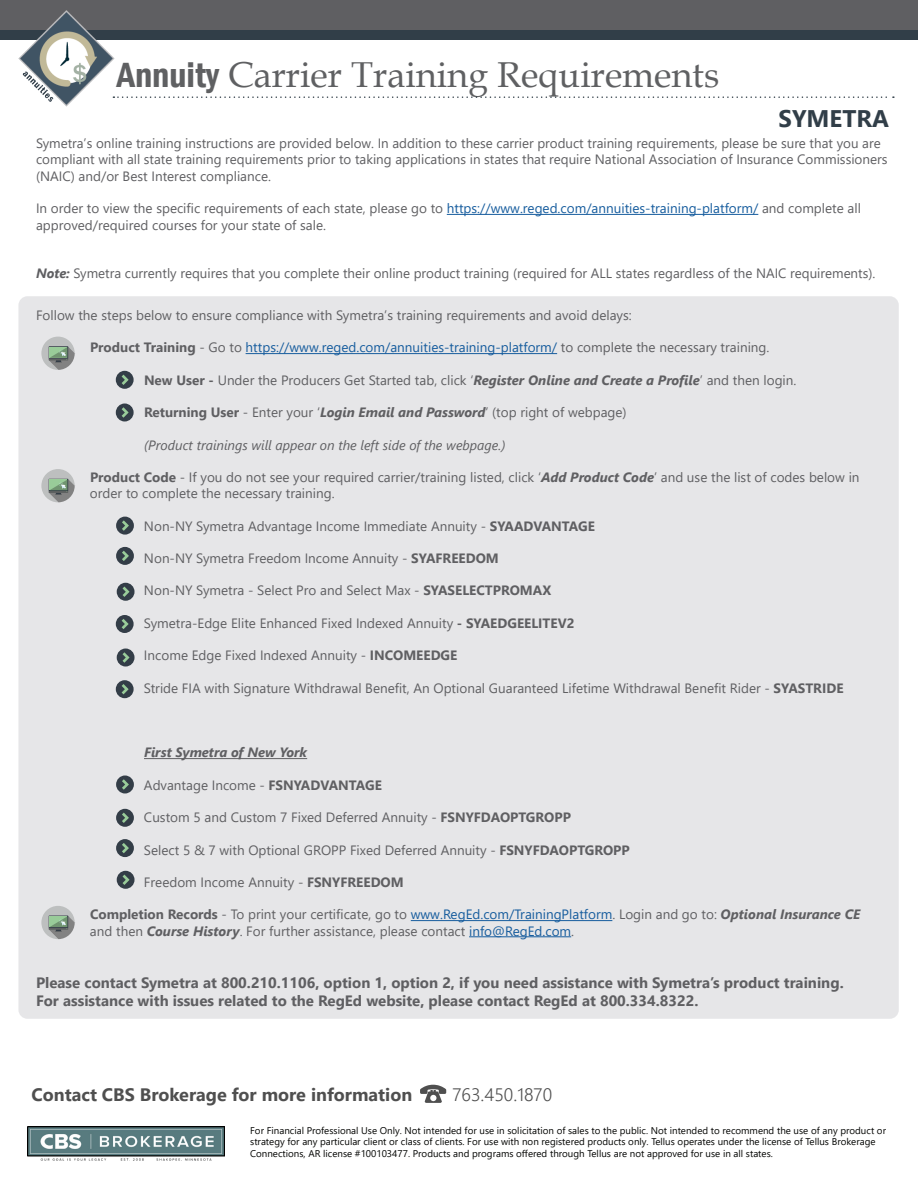
<style>
.page{position:relative;width:918px;height:1188px;background:#fff}
.page>*{position:absolute;margin:0;border:0;box-sizing:border-box;transform-origin:0 0}
.t1{font:36px "Book Antiqua";color:#5f6062}
.t2{font:700 24px "Segoe UI";color:#313e48}
.t3{font:700 18px "Segoe UI";color:#4f4f4f}
.t4{font:300 18px "Segoe UI";color:#4f4f4f}
.t5{font:700 15px/18px "Segoe UI";color:#5f5f62}
.t6{font:13.5px/16.5px "Segoe UI";color:#5f5f62}
.t7{font:13.5px "Segoe UI";color:#175d9e}
.t8{font:italic 13.5px "Segoe UI";color:#5f5f62}
.t9{font:italic 700 13.5px "Segoe UI";color:#5f5f62}
.t10{font:9.75px/11.7px "Segoe UI";color:#040503}
.s1{font-family:"Franklin Gothic";font-weight:600;font-stretch:condensed}
.s2{color:#175d9e}
.s3{font-weight:700;font-style:italic}
.s4{font-weight:700;color:#5f5f62}
.s5{color:#5f5f62}
.s6{font-weight:700}
</style>
<div class="page">
<div style="left:0;top:0;width:918px;height:31px;background:#5f5f62"></div>
<div style="left:0;top:31px;width:918px;height:9px;background:#313e48"></div>
<img style="left:19px;top:11px;width:96px;height:96px">
<img style="left:28px;top:1126px;width:197px;height:35px">
<svg style="left:113px;top:96px;width:781px;height:2px"></svg>
<div style="left:18px;top:296px;width:881px;height:723px;background:#e6e6e8;border-radius:9px"></div>
<hr style="left:447px;top:214px;width:311px;height:1px;background:#175d9e">
<hr style="left:246px;top:353px;width:311px;height:1px;background:#175d9e">
<hr style="left:144px;top:758px;width:163px;height:1px;background:#5f5f62">
<hr style="left:411px;top:920px;width:201px;height:1px;background:#175d9e">
<hr style="left:469px;top:936px;width:102px;height:1px;background:#175d9e">
<div style="left:116px;top:371px;width:18px;height:18px;background:#333d47;border-radius:50%"></div>
<svg style="left:122px;top:375px;width:7px;height:10px"></svg>
<div style="left:116px;top:517px;width:18px;height:18px;background:#333d47;border-radius:50%"></div>
<svg style="left:122px;top:520px;width:7px;height:11px"></svg>
<div style="left:116px;top:404px;width:18px;height:18px;background:#333d47;border-radius:50%"></div>
<svg style="left:122px;top:407px;width:7px;height:11px"></svg>
<svg style="left:41px;top:337px;width:34px;height:33px"></svg>
<svg style="left:41px;top:906px;width:34px;height:33px"></svg>
<svg style="left:41px;top:469px;width:34px;height:33px"></svg>
<div style="left:116px;top:547px;width:18px;height:18px;background:#333d47;border-radius:50%"></div>
<svg style="left:122px;top:551px;width:7px;height:10px"></svg>
<div style="left:117px;top:583px;width:18px;height:18px;background:#333d47;border-radius:50%"></div>
<svg style="left:123px;top:587px;width:6px;height:10px"></svg>
<div style="left:116px;top:615px;width:18px;height:18px;background:#333d47;border-radius:50%"></div>
<svg style="left:122px;top:619px;width:7px;height:10px"></svg>
<div style="left:116px;top:776px;width:18px;height:18px;background:#333d47;border-radius:50%"></div>
<svg style="left:122px;top:779px;width:7px;height:11px"></svg>
<div style="left:117px;top:649px;width:18px;height:18px;background:#333d47;border-radius:50%"></div>
<svg style="left:123px;top:652px;width:6px;height:11px"></svg>
<div style="left:116px;top:839px;width:18px;height:18px;background:#333d47;border-radius:50%"></div>
<svg style="left:122px;top:843px;width:7px;height:10px"></svg>
<div style="left:116px;top:809px;width:18px;height:18px;background:#333d47;border-radius:50%"></div>
<svg style="left:122px;top:813px;width:7px;height:10px"></svg>
<div style="left:117px;top:871px;width:18px;height:18px;background:#333d47;border-radius:50%"></div>
<svg style="left:123px;top:875px;width:6px;height:10px"></svg>
<div style="left:116px;top:680px;width:18px;height:18px;background:#333d47;border-radius:50%"></div>
<svg style="left:122px;top:684px;width:7px;height:10px"></svg>
<svg style="left:420px;top:1085px;width:26px;height:18px"></svg>
<h1 class="t1" style="left:117px;top:49px;width:604px"><span class="s1">Annuity</span> Carrier Training Requirements</h1>
<p class="t2" style="left:779px;top:96px;width:112px">SYMETRA</p>
<p class="t6" style="left:36px;top:133px;width:853px">Symetra’s online training instructions are provided below. In addition to these carrier product training requirements, please be sure that you are compliant with all state training requirements prior to taking applications in states that require National Association of Insurance Commissioners (NAIC) and/or Best Interest compliance.</p>
<p class="t6" style="left:36px;top:199px;width:826px">In order to view the specific requirements of each state, please go to <span class="s2">https://www.reged.com/annuities-training-platform/</span> and complete all approved/required courses for your state of sale.</p>
<p class="t6" style="left:36px;top:264px;width:841px"><span class="s3">Note:</span> Symetra currently requires that you complete their online product training (required for ALL states regardless of the NAIC requirements).</p>
<p class="t6" style="left:36px;top:305px;width:597px">Follow the steps below to ensure compliance with Symetra’s training requirements and avoid delays:</p>
<p class="t7" style="left:90px;top:335px;width:681px"><span class="s4">Product Training</span> <span class="s5">- Go to</span> https://www.reged.com/annuities-training-platform/ <span class="s5">to complete the necessary training.</span></p>
<p class="t6" style="left:144px;top:371px;width:654px"><span class="s6">New User -</span> Under the Producers Get Started tab, click ‘<span class="s3">Register Online and Create a Profile</span>’ and then login.</p>
<p class="t6" style="left:144px;top:403px;width:484px"><span class="s6">Returning User</span> - Enter your ‘<span class="s3">Login Email and Password</span>’ (top right of webpage)</p>
<p class="t8" style="left:144px;top:432px;width:363px">(Product trainings will appear on the left side of the webpage.)</p>
<p class="t6" style="left:90px;top:468px;width:771px"><span class="s6">Product Code</span> - If you do not see your required carrier/training listed, click ‘<span class="s3">Add Product Code</span>’ and use the list of codes below in order to complete the necessary training.</p>
<p class="t6" style="left:144px;top:516px;width:453px">Non-NY Symetra Advantage Income Immediate Annuity - <span class="s6">SYAADVANTAGE</span></p>
<p class="t6" style="left:144px;top:549px;width:356px">Non-NY Symetra Freedom Income Annuity - <span class="s6">SYAFREEDOM</span></p>
<p class="t6" style="left:144px;top:581px;width:409px">Non-NY Symetra - Select Pro and Select Max - <span class="s6">SYASELECTPROMAX</span></p>
<p class="t6" style="left:144px;top:614px;width:432px">Symetra-Edge Elite Enhanced Fixed Indexed Annuity <span class="s6">- SYAEDGEELITEV2</span></p>
<p class="t6" style="left:144px;top:646px;width:315px">Income Edge Fixed Indexed Annuity - <span class="s6">INCOMEEDGE</span></p>
<p class="t6" style="left:144px;top:678px;width:701px">Stride FIA with Signature Withdrawal Benefit, An Optional Guaranteed Lifetime Withdrawal Benefit Rider - <span class="s6">SYASTRIDE</span></p>
<p class="t9" style="left:144px;top:740px;width:165px">First Symetra of New York</p>
<p class="t6" style="left:144px;top:776px;width:239px">Advantage Income - <span class="s6">FSNYADVANTAGE</span></p>
<p class="t6" style="left:144px;top:808px;width:429px">Custom 5 and Custom 7 Fixed Deferred Annuity - <span class="s6">FSNYFDAOPTGROPP</span></p>
<p class="t6" style="left:144px;top:840px;width:487px">Select 5 &amp; 7 with Optional GROPP Fixed Deferred Annuity - <span class="s6">FSNYFDAOPTGROPP</span></p>
<p class="t6" style="left:144px;top:873px;width:261px">Freedom Income Annuity - <span class="s6">FSNYFREEDOM</span></p>
<p class="t6" style="left:90px;top:905px;width:772px"><span class="s6">Completion Records</span> - To print your certificate, go to <span class="s2">www.RegEd.com/TrainingPlatform</span>. Login and go to: <span class="s3">Optional Insurance CE </span>and then <span class="s3">Course History</span>. For further assistance, please contact <span class="s2">info@RegEd.com</span>.</p>
<p class="t5" style="left:36px;top:972px;width:809px">Please contact Symetra at 800.210.1106, option 1, option 2, if you need assistance with Symetra’s product training.<br>For assistance with issues related to the RegEd website, please contact RegEd at 800.334.8322.</p>
<p class="t3" style="left:32px;top:1078px;width:382px">Contact CBS Brokerage for more information</p>
<p class="t4" style="left:453px;top:1077px;width:101px">763.450.1870</p>
<p class="t10" style="left:250px;top:1123px;width:637px">For Financial Professional Use Only. Not intended for use in solicitation of sales to the public. Not intended to recommend the use of any product or strategy for any particular client or class of clients. For use with non registered products only. Tellus operates under the license of Tellus Brokerage<br>Connections, AR license #100103477. Products and programs offered through Tellus are not approved for use in all states.</p>
</div>
